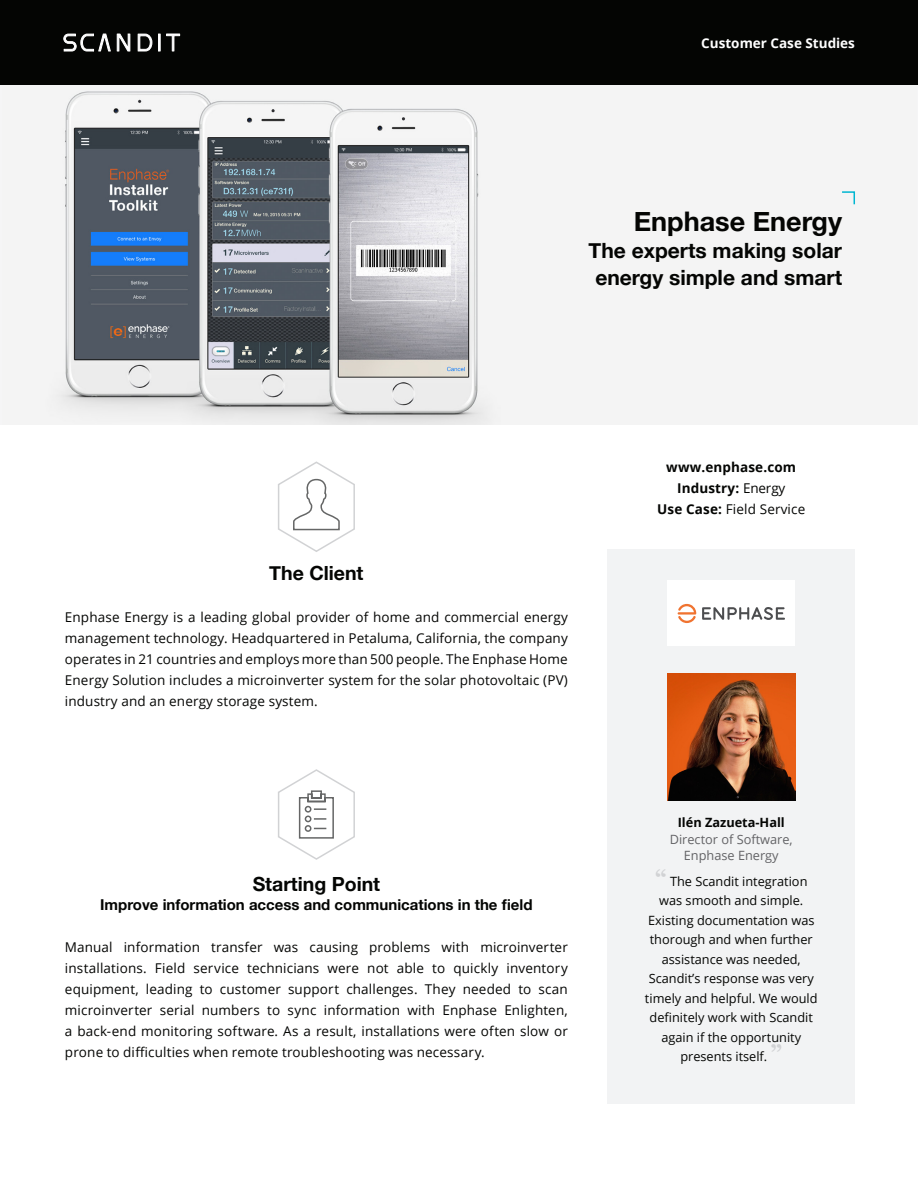
<style>
.page{position:relative;width:918px;height:1188px;background:#fff}
.page>*{position:absolute;margin:0;border:0;box-sizing:border-box;transform-origin:0 0}
.Subhead_1{font:700 27px "Helvetica Neue";color:#040503}
.Subhead_1-2{font:700 21px/27px "Helvetica Neue";color:#040503;text-align:center}
.Subhead2{font:700 19.5px "Helvetica Neue";color:#040503}
.Subhead2_copy{font:700 15px "Helvetica Neue";color:#040503}
.Body{font:13.5px/21px "Open Sans";letter-spacing:.01em;color:#040503;text-align:justify}
.Body-2{font:700 13.5px "Open Sans";letter-spacing:.01em;color:#040503}
.Body-3{font:700 13.5px "Open Sans";color:#fff}
.t1{font:12.75px/19.5px "Open Sans";color:#040503;text-align:center}
.Quote_title__centere{font:12.75px "Open Sans";color:#636366}
.Quote_title__centere-2{font:700 12.75px "Open Sans";color:#040503}
.s1{font-weight:400}
.s2{font-weight:700}
.s3{font-family:"Georgia";font-weight:700;font-size:22.5px;color:#d1d2d4}
</style>
<div class="page">
<div style="left:0;top:0;width:918px;height:85px;background:#040503"></div>
<svg style="left:138px;top:34px;width:14px;height:17px"></svg>
<svg style="left:117px;top:34px;width:13px;height:18px"></svg>
<svg style="left:158px;top:34px;width:22px;height:17px"></svg>
<svg style="left:63px;top:34px;width:48px;height:18px"></svg>
<div style="left:608px;top:549px;width:247px;height:555px;background:#f2f3f4"></div>
<img style="left:3px;top:85px;width:914px;height:340px">
<svg style="left:841px;top:191px;width:15px;height:15px"></svg>
<svg style="left:278px;top:769px;width:77px;height:91px"></svg>
<svg style="left:278px;top:461px;width:77px;height:91px"></svg>
<div style="left:668px;top:581px;width:127px;height:65px;background:#fff"></div>
<svg style="left:678px;top:604px;width:18px;height:19px"></svg>
<svg style="left:702px;top:607px;width:83px;height:13px"></svg>
<img style="left:668px;top:673px;width:127px;height:128px">
<p class="Body-3" style="left:701px;top:34px;width:155px">Customer Case Studies</p>
<p class="Subhead_1" style="left:634px;top:200px;width:210px">Enphase Energy</p>
<p class="Subhead_1-2" style="left:589px;top:237px;width:255px">The experts making solar energy simple and smart</p>
<p class="Subhead2" style="left:269px;top:558px;width:96px">The Client</p>
<p class="Body" style="left:65px;top:606px;width:504px">Enphase Energy is a leading global provider of home and commercial energy management technology. Headquartered in Petaluma, California, the company operates in 21 countries and employs more than 500 people. The Enphase Home Energy Solution includes a microinverter system for the solar photovoltaic (PV) industry and an energy storage system.</p>
<p class="Subhead2" style="left:253px;top:869px;width:129px">Starting Point</p>
<p class="Subhead2_copy" style="left:100px;top:893px;width:434px">Improve information access and communications in the field</p>
<p class="Body" style="left:65px;top:937px;width:504px">Manual information transfer was causing problems with microinverter installations. Field service technicians were not able to quickly inventory equipment, leading to customer support challenges. They needed to scan microinverter serial numbers to sync information with Enphase Enlighten, a back-end monitoring software. As a result, installations were often slow or prone to difficulties when remote troubleshooting was necessary.</p>
<p class="Body-2" style="left:666px;top:458px;width:131px">www.enphase.com</p>
<p class="Body-2" style="left:677px;top:479px;width:110px">Industry: <span class="s1">Energy</span></p>
<p class="Body" style="left:657px;top:498px;width:149px"><span class="s2">Use Case:</span> Field Service</p>
<p class="Quote_title__centere-2" style="left:678px;top:814px;width:109px">Ilén Zazueta-Hall</p>
<p class="Quote_title__centere" style="left:670px;top:830px;width:125px">Director of Software,</p>
<p class="Quote_title__centere" style="left:684px;top:847px;width:96px">Enphase Energy</p>
<p class="t1" style="left:645px;top:871px;width:174px"><span class="s3">“</span> The Scandit integration was smooth and simple.<br>Existing documentation was thorough and when further assistance was needed,<br>Scandit’s response was very timely and helpful. We would definitely work with Scandit again if the opportunity presents itself. <span class="s3">”</span></p>
</div>
